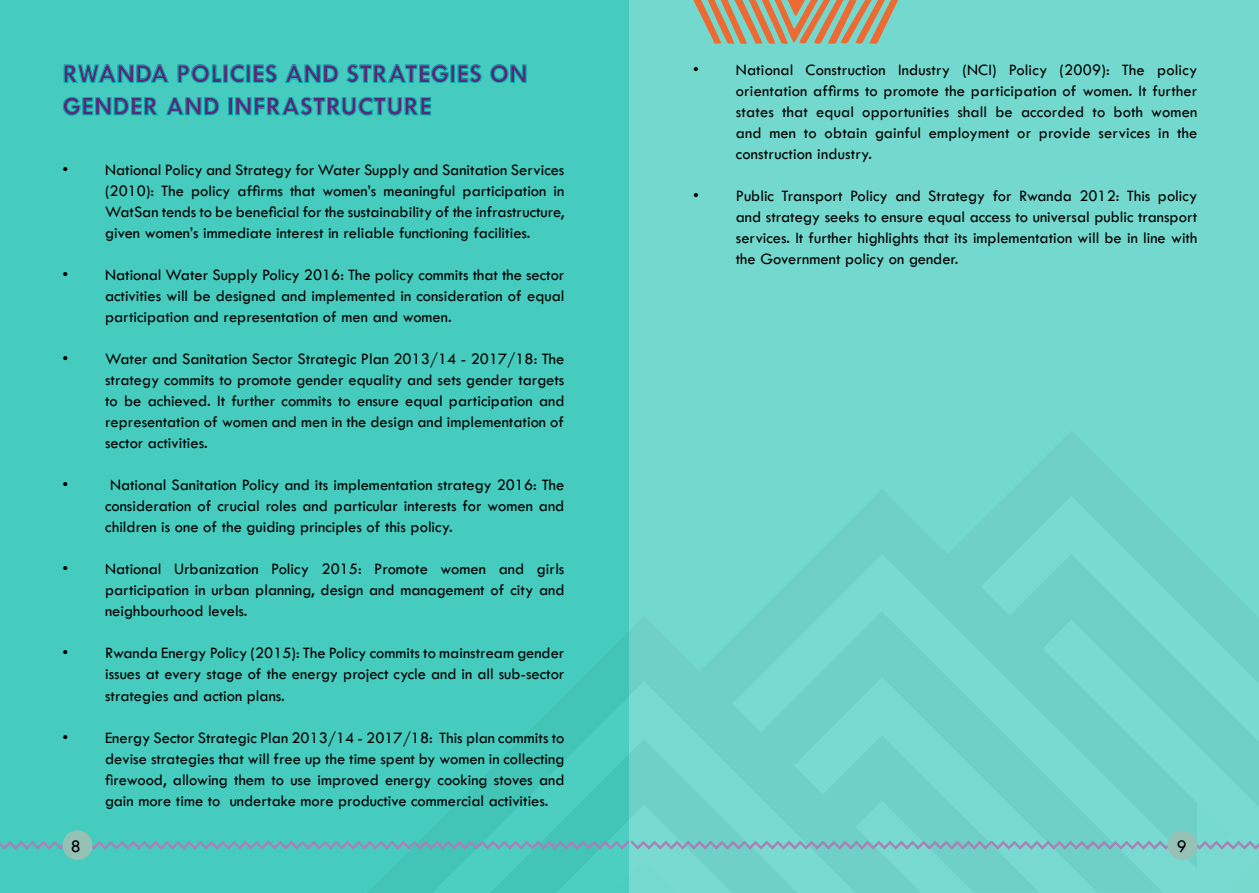
<style>
.page{position:relative;width:1259px;height:893px;background:#fff}
.page>*{position:absolute;margin:0;border:0;box-sizing:border-box;transform-origin:0 0}
.t1{font:700 27px/32.4px "Tw Cen";color:#5c267b}
.t2{font:18px "Tw Cen";color:#000}
.t3{font:16.5px/21px "Tw Cen";color:#000;text-align:justify}
</style>
<div class="page">
<div style="left:0;top:0;width:629px;height:893px;background:#45ccbf"></div>
<div style="left:629px;top:0;width:630px;height:893px;background:#73d9cf"></div>
<svg style="left:693px;top:0;width:205px;height:44px"></svg>
<svg style="left:64px;top:64px;width:105px;height:19px"></svg>
<svg style="left:177px;top:64px;width:45px;height:19px"></svg>
<div style="left:224px;top:65px;width:3px;height:17px;border:1px solid #00b1aa"></div>
<svg style="left:230px;top:64px;width:15px;height:19px"></svg>
<div style="left:246px;top:65px;width:4px;height:17px;border:1px solid #00b1aa"></div>
<svg style="left:253px;top:64px;width:24px;height:19px"></svg>
<svg style="left:285px;top:64px;width:54px;height:19px"></svg>
<svg style="left:346px;top:64px;width:103px;height:19px"></svg>
<div style="left:451px;top:65px;width:3px;height:17px;border:1px solid #00b1aa"></div>
<svg style="left:457px;top:64px;width:25px;height:19px"></svg>
<svg style="left:490px;top:64px;width:37px;height:19px"></svg>
<svg style="left:63px;top:97px;width:95px;height:19px"></svg>
<svg style="left:166px;top:97px;width:54px;height:19px"></svg>
<div style="left:229px;top:97px;width:3px;height:18px;border:1px solid #00b1aa"></div>
<svg style="left:235px;top:97px;width:196px;height:19px"></svg>
<svg style="left:0;top:830px;width:1259px;height:30px"></svg>
<div style="left:1167px;top:830px;width:30px;height:30px;background:#95c2b5;border-radius:50%"></div>
<div style="left:63px;top:830px;width:29px;height:30px;background:#95c2b5;border-radius:50%"></div>
<h1 class="t1" style="left:63px;top:57px;width:467px">RWANDA POLICIES AND STRATEGIES ON<br>GENDER AND INFRASTRUCTURE</h1>
<p class="t3" style="left:105px;top:160px;width:461px;text-indent:-43px">• National Policy and Strategy for Water Supply and Sanitation Services (2010): The policy affirms that women’s meaningful participation in WatSan tends to be beneficial for the sustainability of the infrastructure, given women’s immediate interest in reliable functioning facilities.</p>
<p class="t3" style="left:105px;top:265px;width:461px;text-indent:-43px">• National Water Supply Policy 2016: The policy commits that the sector activities will be designed and implemented in consideration of equal participation and representation of men and women.</p>
<p class="t3" style="left:105px;top:349px;width:461px;text-indent:-43px">• Water and Sanitation Sector Strategic Plan 2013/14 - 2017/18: The strategy commits to promote gender equality and sets gender targets to be achieved. It further commits to ensure equal participation and representation of women and men in the design and implementation of sector activities.</p>
<p class="t3" style="left:63px;top:475px;width:7px">•</p>
<p class="t3" style="left:105px;top:475px;width:461px;text-indent:5px">National Sanitation Policy and its implementation strategy 2016: The consideration of crucial roles and particular interests for women and children is one of the guiding principles of this policy.</p>
<p class="t3" style="left:105px;top:559px;width:461px;text-indent:-43px">• National Urbanization Policy 2015: Promote women and girls participation in urban planning, design and management of city and neighbourhood levels.</p>
<p class="t3" style="left:105px;top:643px;width:461px;text-indent:-43px">• Rwanda Energy Policy (2015): The Policy commits to mainstream gender issues at every stage of the energy project cycle and in all sub-sector strategies and action plans.</p>
<p class="t3" style="left:105px;top:727px;width:461px;text-indent:-43px">• Energy Sector Strategic Plan 2013/14 - 2017/18: This plan commits to devise strategies that will free up the time spent by women in collecting firewood, allowing them to use improved energy cooking stoves and gain more time to undertake more productive commercial activities.</p>
<p class="t3" style="left:736px;top:59px;width:463px;text-indent:-43px">• National Construction Industry (NCI) Policy (2009): The policy orientation affirms to promote the participation of women. It further states that equal opportunities shall be accorded to both women and men to obtain gainful employment or provide services in the construction industry.</p>
<p class="t3" style="left:736px;top:185px;width:463px;text-indent:-43px">• Public Transport Policy and Strategy for Rwanda 2012: This policy and strategy seeks to ensure equal access to universal public transport services. It further highlights that its implementation will be in line with the Government policy on gender.</p>
<p class="t2" style="left:71px;top:836px;width:11px">8</p>
<p class="t2" style="left:1176px;top:836px;width:11px">9</p>
</div>
